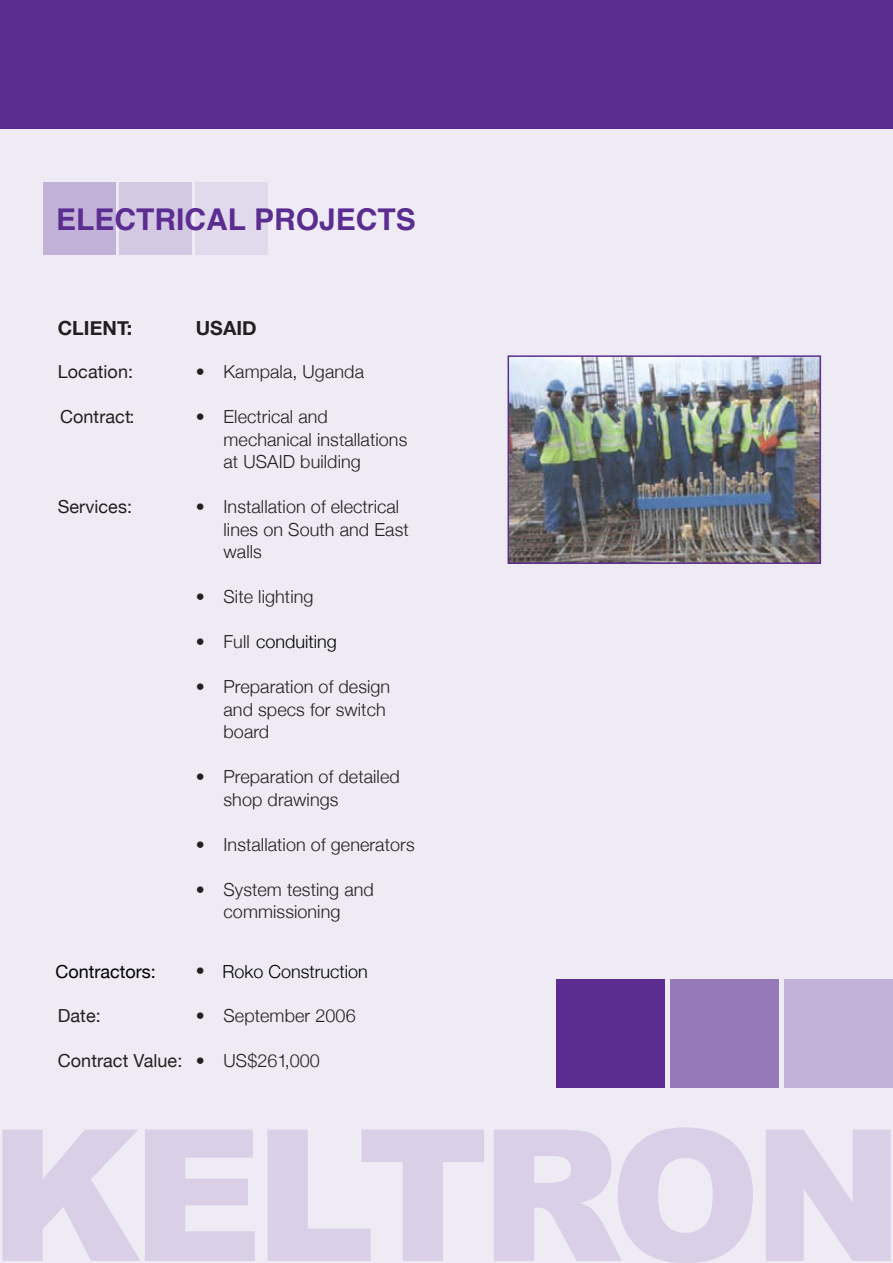
<style>
.page{position:relative;width:893px;height:1263px;background:#eeebf5}
.page>*{position:absolute;margin:0;border:0;box-sizing:border-box;transform-origin:0 0}
.t1{font:700 30px "Helvetica";color:#5c2d91}
.t2{font:700 19.5px "Helvetica Neue";letter-spacing:.005em;color:#231f20}
.t3{font:300 18px/22.5px "Helvetica Neue";letter-spacing:.005em;color:#231f20}
.t4{font:18px "Helvetica Neue";letter-spacing:.005em;color:#231f20}
.t5{font:300 18px "Helvetica Neue";color:#000}
.t6{font:18px "Helvetica Neue";color:#000}
.s1{color:#231f20}
.s2{font-weight:300}
</style>
<div class="page">
<svg style="left:2px;top:1129px;width:253px;height:132px"></svg>
<svg style="left:267px;top:1129px;width:217px;height:132px"></svg>
<svg style="left:494px;top:1127px;width:259px;height:136px"></svg>
<svg style="left:766px;top:1129px;width:125px;height:132px"></svg>
<div style="left:0;top:0;width:893px;height:128px;background:#5c2d91"></div>
<div style="left:195px;top:182px;width:73px;height:73px;background:#e1daec"></div>
<div style="left:119px;top:182px;width:73px;height:73px;background:#d4c9e3"></div>
<div style="left:43px;top:182px;width:73px;height:73px;background:#c2b2d7"></div>
<div style="left:784px;top:979px;width:109px;height:109px;background:#c2b2d7"></div>
<div style="left:670px;top:979px;width:109px;height:109px;background:#9679b9"></div>
<div style="left:556px;top:979px;width:109px;height:109px;background:#5c2d91"></div>
<img style="left:511px;top:358px;width:307px;height:203px">
<div style="left:508px;top:355px;width:313px;height:209px;border:2px solid #5c2d91"></div>
<h1 class="t1" style="left:56px;top:196px;width:361px">ELECTRICAL PROJECTS</h1>
<p class="t2" style="left:58px;top:316px;width:76px">CLIENT:</p>
<p class="t2" style="left:196px;top:316px;width:63px">USAID</p>
<p class="t4" style="left:58px;top:361px;width:77px">Location:</p>
<p class="t3" style="left:196px;top:360px;width:170px">• Kampala, Uganda</p>
<p class="t4" style="left:60px;top:406px;width:76px">Contract:</p>
<p class="t3" style="left:224px;top:405px;width:185px;text-indent:-28px">• Electrical and mechanical installations at USAID building</p>
<p class="t3" style="left:224px;top:495px;width:187px;text-indent:-28px">• Installation of electrical lines on South and East walls</p>
<p class="t3" style="left:196px;top:585px;width:119px">• Site lighting</p>
<p class="t5" style="left:196px;top:631px;width:143px"><span class="s1">• Full</span> conduiting</p>
<p class="t3" style="left:224px;top:675px;width:168px;text-indent:-28px">• Preparation of design and specs for switch board</p>
<p class="t3" style="left:224px;top:765px;width:178px;text-indent:-28px">• Preparation of detailed shop drawings</p>
<p class="t3" style="left:196px;top:833px;width:221px">• Installation of generators</p>
<p class="t3" style="left:196px;top:878px;width:180px;text-align:center">• System testing and commissioning</p>
<p class="t4" style="left:58px;top:496px;width:76px">Services:</p>
<p class="t6" style="left:56px;top:961px;width:102px">Contractors:</p>
<p class="t5" style="left:223px;top:961px;width:147px">Roko Construction</p>
<p class="t3" style="left:196px;top:959px;width:10px">•</p>
<p class="t3" style="left:224px;top:1004px;width:134px">September 2006</p>
<p class="t4" style="left:58px;top:1050px;width:264px">Contract Value: <span class="s2">• US$261,000</span></p>
<p class="t4" style="left:58px;top:1005px;width:45px">Date:</p>
<p class="t3" style="left:196px;top:1004px;width:10px">•</p>
</div>
